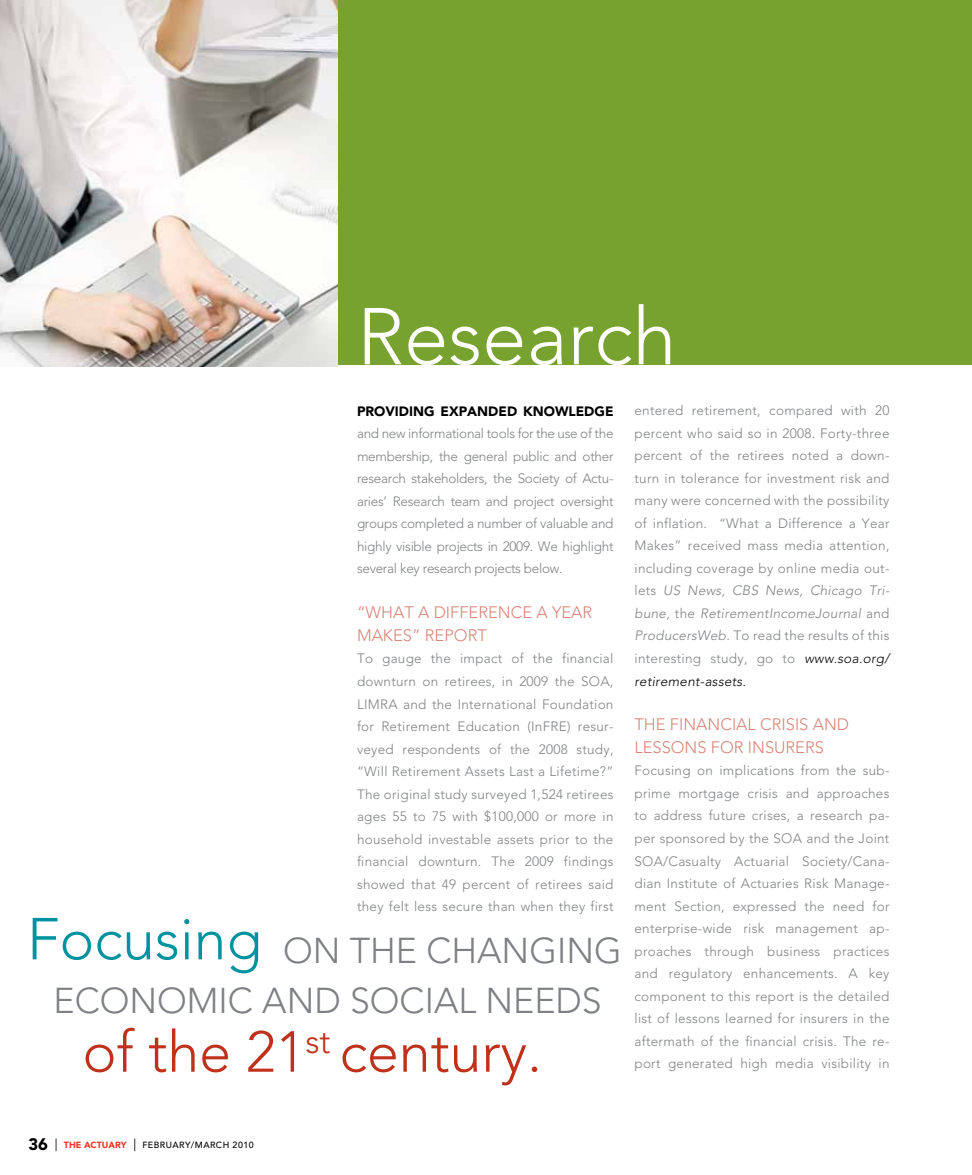
<style>
.page{position:relative;width:972px;height:1175px;background:#fff}
.page>*{position:absolute;margin:0;border:0;box-sizing:border-box;transform-origin:0 0}
.t1{font:300 79.5px "Avenir";color:#fff}
.t2{font:300 57.3px "Avenir";color:#bf311a}
.t3{font:300 35.7px "Avenir";letter-spacing:.165em;color:#7e8083}
.t4{font:300 16.5px/22.5px "Avenir";letter-spacing:.13em;color:#d98376}
.t5{font:300 16.5px/22.5px "Avenir";letter-spacing:.15em;color:#d98376}
.t6{font:300 13.5px/22.5px "Avenir";letter-spacing:.02em;color:#808285;text-align:justify}
.t7{font:900 13.5px "Avenir";color:#000}
.t8{font:500 8.85px "Avenir";letter-spacing:.05em;color:#000}
.s1{font-size:58.5px;color:#00929f}
.s2{font-style:italic}
.s3{font-style:italic;color:#000}
.s4{font-weight:900;font-size:16.65px}
.s5{font-weight:400;font-size:12.6px}
.s6{font-weight:900;color:#ee3524}
</style>
<div class="page">
<div style="left:0;top:0;width:972px;height:364px;background:#78a22f"></div>
<img style="left:0;top:0;width:338px;height:366px">
<h1 class="t1" style="left:357px;top:290px;width:321px">Research</h1>
<p class="t7" style="left:357px;top:403px;width:258px">PROVIDING EXPANDED KNOWLEDGE</p>
<p class="t6" style="left:357px;top:422px;width:258px">and new informational tools for the use of the membership, the general public and other research stakeholders, the Society of Actu&shy;aries’ Research team and project oversight groups completed a number of valuable and highly visible projects in 2009. We highlight several key research projects below.</p>
<p class="t5" style="left:357px;top:601px;width:237px">“What a Difference a Year<br>Makes” Report</p>
<p class="t6" style="left:357px;top:647px;width:258px">To gauge the impact of the financial downturn on retirees, in 2009 the SOA, LIMRA and the International Foundation for Retirement Education (InFRE) resur&shy;veyed respondents of the 2008 study, “Will Retirement Assets Last a Lifetime?” The original study surveyed 1,524 retirees ages 55 to 75 with $100,000 or more in household investable assets prior to the financial downturn. The 2009 findings showed that 49 percent of retirees said they felt less secure than when they first</p>
<h3 class="t3" style="left:27px;top:929px;width:590px"><span class="s1">Focusing</span> on th e changi ng</h3>
<h3 class="t3" style="left:54px;top:979px;width:156px">economic</h3>
<h3 class="t3" style="left:262px;top:979px;width:315px">and social needs</h3>
<h2 class="t2" style="left:82px;top:1018px;width:461px">of the 21<sup>st</sup> century.</h2>
<p class="t6" style="left:635px;top:399px;width:257px">entered retirement, compared with 20 percent who said so in 2008. Forty-three percent of the retirees noted a down&shy;turn in tolerance for investment risk and many were concerned with the possibility of inflation. “What a Difference a Year Makes” received mass media attention, including coverage by online media out&shy;lets <span class="s2">US News, CBS News, Chicago Tri&shy;bune,</span> the <span class="s2">RetirementIncomeJournal</span> and <span class="s2">ProducersWeb</span>. To read the results of this interesting study, go to <span class="s3">www.soa.org/ retirement-assets.</span></p>
<p class="t4" style="left:634px;top:713px;width:155px">Th e Fi nancial Crisis</p>
<p class="t4" style="left:634px;top:713px;width:214px;text-indent:178px">and<br>Lessons for Insurers</p>
<p class="t6" style="left:634px;top:759px;width:257px">Focusing on implications from the sub&shy;prime mortgage crisis and approaches to address future crises, a research pa&shy;per sponsored by the SOA and the Joint SOA/Casualty Actuarial Society/Cana&shy;dian Institute of Actuaries Risk Manage&shy;ment Section, expressed the need for enterprise-wide risk management ap&shy;proaches through business practices and regulatory enhancements. A key component to this report is the detailed list of lessons learned for insurers in the aftermath of the financial crisis. The re&shy;port generated high media visibility in</p>
<p class="t8" style="left:28px;top:1139px;width:227px"><span class="s4">36</span> <span class="s5">|</span> <span class="s6">THE ACTUARY</span> <span class="s5">|</span> FEBRUARY/MARCH 2010</p>
</div>
